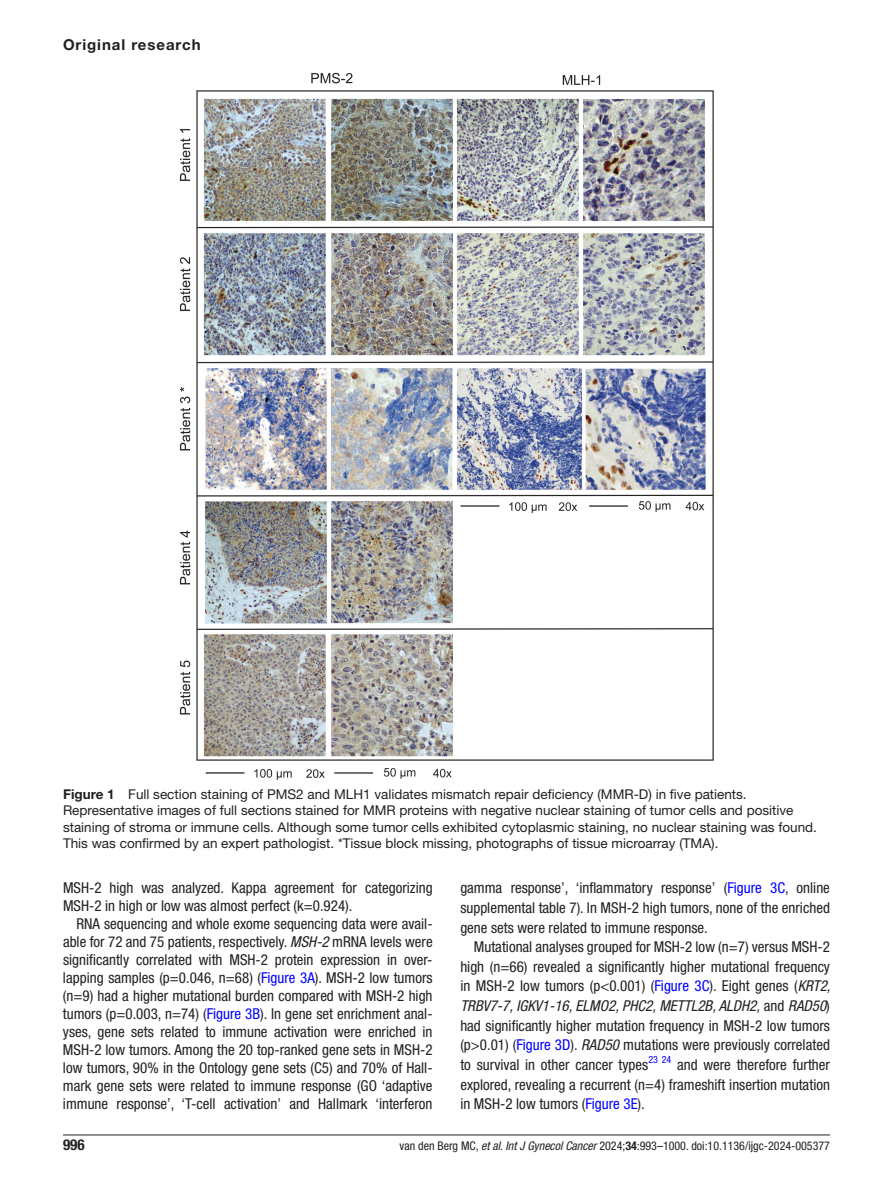
<style>
.page{position:relative;width:893px;height:1191px;background:#fff}
.page>*{position:absolute;margin:0;border:0;box-sizing:border-box;transform-origin:0 0}
.t1{font:condensed 15px/18px "Helvetica Neue LT Std";color:#231f20;text-align:justify}
.t2{font:700 15px "Helvetica Neue LT Std";letter-spacing:.065em;color:#231f20}
.t3{font:700 condensed 15px "Helvetica Neue LT Std";color:#222221}
.t4{font:13.5px/16.5px "Helvetica Neue LT Std";color:#231f20}
.t5{font:condensed 12px "Helvetica Neue LT Std";color:#231f20}
.s1{font-weight:700}
.s2{font-style:italic}
.s3{color:#00f}
</style>
<div class="page">
<hr style="left:63px;top:1134px;width:767px;height:1px;background:#231f20">
<img style="left:179px;top:73px;width:535px;height:707px">
<p class="t2" style="left:63px;top:35px;width:139px">Original research</p>
<p class="t4" style="left:63px;top:785px;width:755px"><span class="s1">Figure 1</span> Full section staining of PMS2 and MLH1 validates mismatch repair deficiency (MMR-D) in five patients.<br>Representative images of full sections stained for MMR proteins with negative nuclear staining of tumor cells and positive staining of stroma or immune cells. Although some tumor cells exhibited cytoplasmic staining, no nuclear staining was found.<br>This was confirmed by an expert pathologist. *Tissue block missing, photographs of tissue microarray (TMA).</p>
<p class="t1" style="left:63px;top:879px;width:371px">MSH-2 high was analyzed. Kappa agreement for categorizing<br>MSH-2 in high or low was almost perfect (k=0.924).</p>
<p class="t1" style="left:63px;top:915px;width:371px;text-indent:14px">RNA sequencing and whole exome sequencing data were avail&shy;able for 72 and 75 patients, respectively. <span class="s2">MSH-2</span> mRNA levels were significantly correlated with MSH-2 protein expression in over&shy;lapping samples (p=0.046, n=68) (<span class="s3">Figure 3A</span>). MSH-2 low tumors (n=9) had a higher mutational burden compared with MSH-2 high tumors (p=0.003, n=74) (<span class="s3">Figure 3B</span>). In gene set enrichment anal&shy;yses, gene sets related to immune activation were enriched in MSH-2 low tumors. Among the 20 top-ranked gene sets in MSH-2 low tumors, 90% in the Ontology gene sets (C5) and 70% of Hall&shy;mark gene sets were related to immune response (GO ‘adaptive immune response’, ‘T-cell activation’ and Hallmark ‘interferon</p>
<p class="t1" style="left:460px;top:878px;width:371px;line-height:19.6px">gamma response’, ‘inflammatory response’ (<span class="s3">Figure 3C</span>, online supplemental table 7). In MSH-2 high tumors, none of the enriched gene sets were related to immune response.</p>
<p class="t1" style="left:460px;top:937px;width:372px;line-height:19.6px;text-indent:14px">Mutational analyses grouped for MSH-2 low (n=7) versus MSH-2 high (n=66) revealed a significantly higher mutational frequency in MSH-2 low tumors (p&lt;0.001) (<span class="s3">Figure 3C</span>). Eight genes (<span class="s2">KRT2, TRBV7-7, IGKV1-16, ELMO2, PHC2, METTL2B, ALDH2,</span> and <span class="s2">RAD50</span>) had significantly higher mutation frequency in MSH-2 low tumors (p&gt;0.01) (<span class="s3">Figure 3D</span>). <span class="s2">RAD50</span> mutations were previously correlated to survival in other cancer types<sup>23</sup> <sup>24</sup> and were therefore further explored, revealing a recurrent (n=4) frameshift insertion mutation in MSH-2 low tumors (<span class="s3">Figure 3E</span>).</p>
<p class="t3" style="left:63px;top:1135px;width:23px">996</p>
<p class="t5" style="left:400px;top:1138px;width:432px">van den Berg MC, <span class="s2">et al</span>. <span class="s2">Int J Gynecol Cancer</span> 2024;<span class="s1">34</span>:993–1000. doi:10.1136/ijgc-2024-005377</p>
</div>
